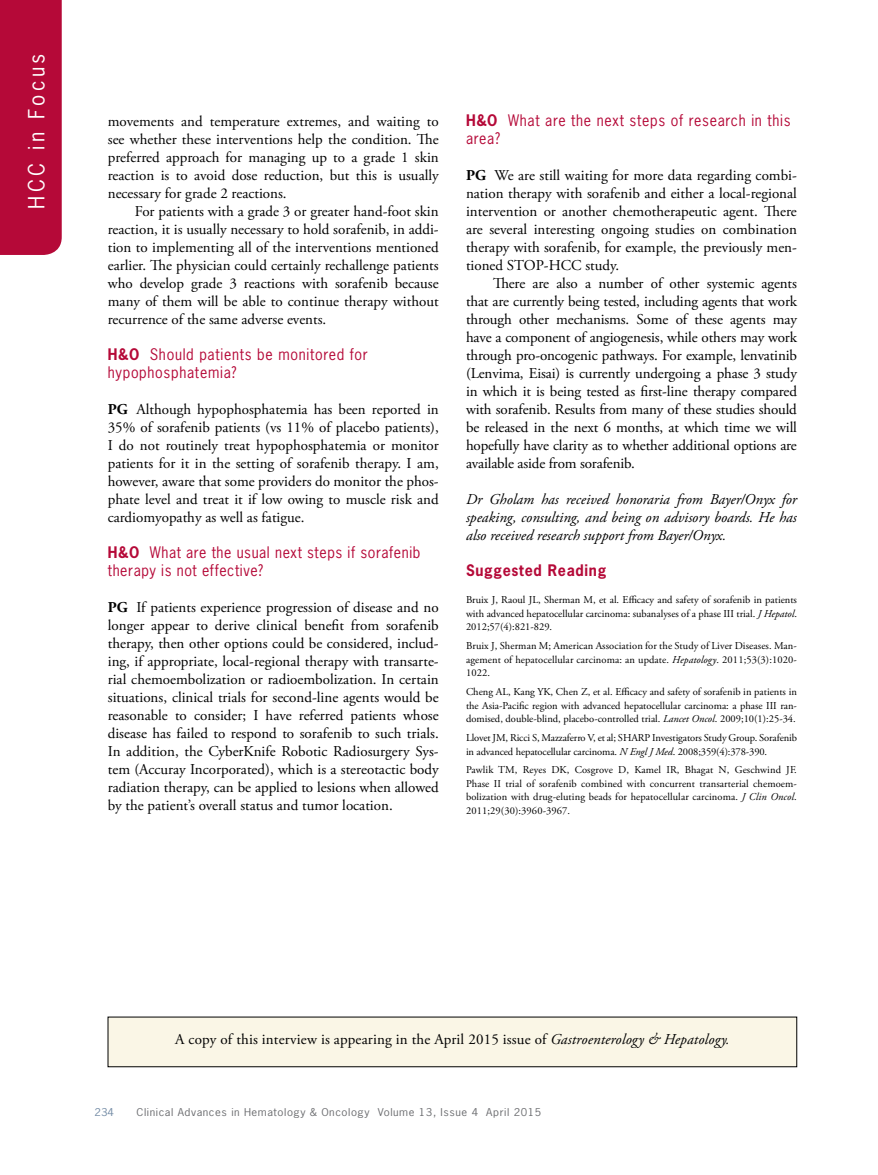
<style>
.page{position:relative;width:878px;height:1175px;background:#fff}
.page>*{position:absolute;margin:0;border:0;box-sizing:border-box;transform-origin:0 0}
.t1{font:21px "News Gothic Std";letter-spacing:.16em;color:#fff}
.t2{font:15px/18px "Adobe Garamond Pro";color:#000;text-align:justify}
.t3{font:15px/18px "News Gothic Std";letter-spacing:.05em;color:#b50938;scale:.95 1}
.t4{font:italic 15px/18px "Adobe Garamond Pro";color:#000;text-align:justify}
.t5{font:700 15px "News Gothic Std";letter-spacing:.05em;color:#b50938;scale:.95 1}
.t6{font:10.5px/13.5px "Adobe Garamond Pro";color:#000;text-align:justify}
.t7{font:10.2px "News Gothic Std";letter-spacing:.05em;color:#6d6e71;scale:1.11 1}
.t8{font:10.2px "News Gothic Std";color:#738ba5;scale:1.11 1}
.s1{font-weight:700}
.s2{font-style:italic}
</style>
<div class="page">
<div style="left:0;top:0;width:62px;height:255px;background:#b50938"></div>
<div style="left:108px;top:1017px;width:688px;height:49px;background:#faf6e6"></div>
<h1 class="t1" style="left:23px;top:209px;width:157px;rotate:-90deg">HCC in Focus</h1>
<p class="t2" style="left:108px;top:113px;width:332px">movements and temperature extremes, and waiting to see whether these interventions help the condition. The preferred approach for managing up to a grade 1 skin reaction is to avoid dose reduction, but this is usually necessary for grade 2 reactions.</p>
<p class="t2" style="left:108px;top:203px;width:332px;text-indent:27px">For patients with a grade 3 or greater hand-foot skin reaction, it is usually necessary to hold sorafenib, in addi&shy;tion to implementing all of the interventions mentioned earlier. The physician could certainly rechallenge patients who develop grade 3 reactions with sorafenib because many of them will be able to continue therapy without recurrence of the same adverse events.</p>
<p class="t3" style="left:108px;top:345px;width:275px"><span class="s1">H&amp;O</span> Should patients be monitored for hypophosphatemia?</p>
<p class="t2" style="left:108px;top:401px;width:332px"><span class="s1">PG</span> Although hypophosphatemia has been reported in 35% of sorafenib patients (vs 11% of placebo patients), I do not routinely treat hypophosphatemia or monitor patients for it in the setting of sorafenib therapy. I am, however, aware that some providers do monitor the phos&shy;phate level and treat it if low owing to muscle risk and cardiomyopathy as well as fatigue.</p>
<p class="t3" style="left:108px;top:543px;width:330px"><span class="s1">H&amp;O</span> What are the usual next steps if sorafenib therapy is not effective?</p>
<p class="t2" style="left:108px;top:599px;width:332px"><span class="s1">PG</span> If patients experience progression of disease and no longer appear to derive clinical benefit from sorafenib therapy, then other options could be considered, includ&shy;ing, if appropriate, local-regional therapy with transarte&shy;rial chemoembolization or radioembolization. In certain situations, clinical trials for second-line agents would be reasonable to consider; I have referred patients whose disease has failed to respond to sorafenib to such trials.<br>In addition, the CyberKnife Robotic Radiosurgery Sys&shy;tem (Accuray Incorporated), which is a stereotactic body radiation therapy, can be applied to lesions when allowed by the patient’s overall status and tumor location.</p>
<p class="t3" style="left:466px;top:111px;width:343px"><span class="s1">H&amp;O</span> What are the next steps of research in this area?</p>
<p class="t2" style="left:466px;top:167px;width:332px"><span class="s1">PG</span> We are still waiting for more data regarding combi&shy;nation therapy with sorafenib and either a local-regional intervention or another chemotherapeutic agent. There are several interesting ongoing studies on combination therapy with sorafenib, for example, the previously men&shy;tioned STOP-HCC study.</p>
<p class="t2" style="left:466px;top:275px;width:332px;text-indent:27px">There are also a number of other systemic agents that are currently being tested, including agents that work through other mechanisms. Some of these agents may have a component of angiogenesis, while others may work through pro-oncogenic pathways. For example, lenvatinib (Lenvima, Eisai) is currently undergoing a phase 3 study in which it is being tested as first-line therapy compared with sorafenib. Results from many of these studies should be released in the next 6 months, at which time we will hopefully have clarity as to whether additional options are available aside from sorafenib.</p>
<p class="t4" style="left:466px;top:491px;width:332px">Dr Gholam has received honoraria from Bayer/Onyx for speaking, consulting, and being on advisory boards. He has also received research support from Bayer/Onyx.</p>
<p class="t5" style="left:466px;top:560px;width:149px">Suggested Reading</p>
<p class="t6" style="left:466px;top:593px;width:332px">Bruix J, Raoul JL, Sherman M, et al. Efficacy and safety of sorafenib in patients with advanced hepatocellular carcinoma: subanalyses of a phase III trial. <span class="s2">J Hepatol</span>.<br>2012;57(4):821-829.</p>
<p class="t6" style="left:466px;top:639px;width:332px">Bruix J, Sherman M; American Association for the Study of Liver Diseases. Man&shy;agement of hepatocellular carcinoma: an update. <span class="s2">Hepatology</span>. 2011;53(3):1020- 1022.</p>
<p class="t6" style="left:466px;top:685px;width:332px">Cheng AL, Kang YK, Chen Z, et al. Efficacy and safety of sorafenib in patients in the Asia-Pacific region with advanced hepatocellular carcinoma: a phase III ran&shy;domised, double-blind, placebo-controlled trial. <span class="s2">Lancet Oncol</span>. 2009;10(1):25-34.</p>
<p class="t6" style="left:466px;top:731px;width:332px">Llovet JM, Ricci S, Mazzaferro V, et al; SHARP Investigators Study Group. Sorafenib in advanced hepatocellular carcinoma. <span class="s2">N Engl J Med</span>. 2008;359(4):378-390.</p>
<p class="t6" style="left:466px;top:763px;width:332px">Pawlik TM, Reyes DK, Cosgrove D, Kamel IR, Bhagat N, Geschwind JF.<br>Phase II trial of sorafenib combined with concurrent transarterial chemoem&shy;bolization with drug-eluting beads for hepatocellular carcinoma. <span class="s2">J Clin Oncol</span>.<br>2011;29(30):3960-3967.</p>
<p class="t2" style="left:175px;top:1031px;width:556px">A copy of this interview is appearing in the April 2015 issue of <span class="s2">Gastroenterology &amp; Hepatology.</span></p>
<p class="t8" style="left:94px;top:1105px;width:19px">234</p>
<p class="t7" style="left:136px;top:1105px;width:366px">Clinical Advances in Hematology &amp; Oncology Volume 13, Issue 4 April 2015</p>
</div>
